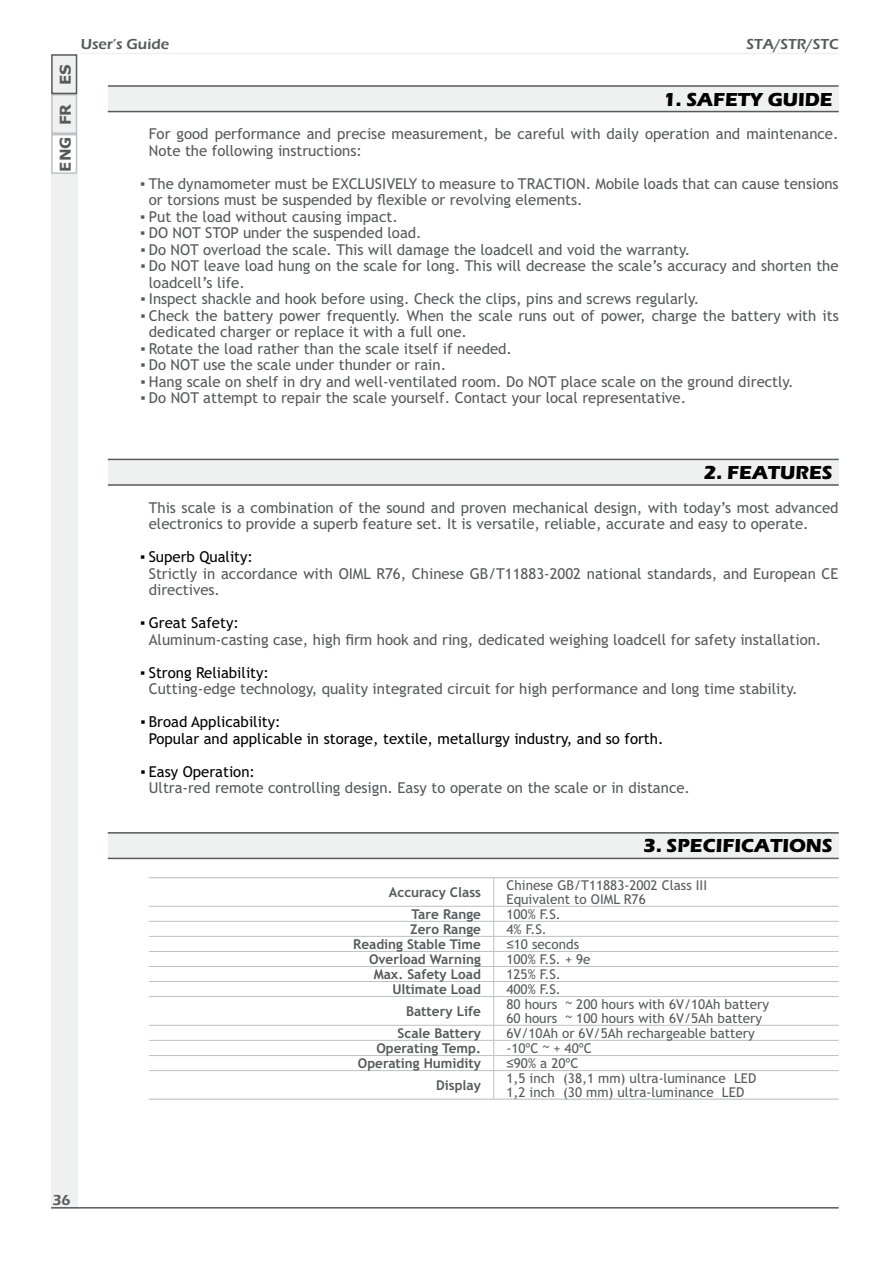
<style>
.page{position:relative;width:893px;height:1263px;background:#fff}
.page>*{position:absolute;margin:0;border:0;box-sizing:border-box;transform-origin:0 0}
.t1{font:700 19.5px "Eras ITC";color:#000}
.t2{font:15px/16.5px "Trebuchet MS";color:#58595b}
.t3{font:15px/16.5px "Trebuchet MS";color:#000}
.t4{font:600 15px "Eras ITC";color:#58595b}
.t5{font:700 15px "Verdana";color:#58595b}
.t6{font:13.5px/13.5px "Trebuchet MS";color:#58595b}
.t7{font:700 13.5px "Trebuchet MS";color:#58595b}
.s1{font-family:"Arial"}
.s2{font-family:"Calibri"}
</style>
<div class="page">
<div style="left:51px;top:174px;width:26px;height:1035px;background:#eff0f0"></div>
<div style="left:52px;top:95px;width:25px;height:38px;background:#eff0f0"></div>
<div style="left:51px;top:94px;width:26px;height:40px;border:2px solid #bec0c2"></div>
<div style="left:51px;top:134px;width:26px;height:40px;border:2px solid #bec0c2"></div>
<div style="left:52px;top:55px;width:25px;height:38px;background:#eff0f0"></div>
<div style="left:51px;top:54px;width:26px;height:40px;border:2px solid #58595b"></div>
<hr style="left:81px;top:53px;width:758px;height:1px;background:#eff0f0">
<hr style="left:51px;top:1207px;width:788px;height:2px;background:#58595b">
<div style="left:108px;top:86px;width:731px;height:26px;background:#eff0f0"></div>
<hr style="left:108px;top:85px;width:731px;height:2px;background:#58595b">
<hr style="left:108px;top:111px;width:731px;height:1px;background:#58595b">
<div style="left:108px;top:459px;width:731px;height:26px;background:#eff0f0"></div>
<hr style="left:108px;top:459px;width:731px;height:1px;background:#58595b">
<hr style="left:108px;top:484px;width:731px;height:2px;background:#58595b">
<div style="left:108px;top:833px;width:731px;height:25px;background:#eff0f0"></div>
<hr style="left:108px;top:832px;width:731px;height:2px;background:#58595b">
<hr style="left:108px;top:858px;width:731px;height:1px;background:#58595b">
<hr style="left:149px;top:877px;width:690px;height:1px;background:#bec0c2">
<hr style="left:149px;top:1099px;width:690px;height:1px;background:#bec0c2">
<svg style="left:493px;top:878px;width:1px;height:221px"></svg>
<hr style="left:149px;top:906px;width:690px;height:1px;background:#bec0c2">
<hr style="left:149px;top:921px;width:690px;height:1px;background:#bec0c2">
<hr style="left:149px;top:936px;width:690px;height:1px;background:#bec0c2">
<hr style="left:149px;top:951px;width:690px;height:1px;background:#bec0c2">
<hr style="left:149px;top:966px;width:690px;height:1px;background:#bec0c2">
<hr style="left:149px;top:981px;width:690px;height:1px;background:#bec0c2">
<hr style="left:149px;top:996px;width:690px;height:1px;background:#bec0c2">
<hr style="left:149px;top:1025px;width:690px;height:1px;background:#bec0c2">
<hr style="left:149px;top:1040px;width:690px;height:1px;background:#bec0c2">
<hr style="left:149px;top:1055px;width:690px;height:1px;background:#bec0c2">
<hr style="left:149px;top:1070px;width:690px;height:1px;background:#bec0c2">
<p class="t5" style="left:57px;top:85px;width:22px;rotate:-90deg">ES</p>
<p class="t5" style="left:57px;top:125px;width:23px;rotate:-90deg">FR</p>
<p class="t5" style="left:57px;top:172px;width:37px;rotate:-90deg">ENG</p>
<p class="t4" style="left:81px;top:39px;width:90px">User’s Guide</p>
<p class="t4" style="left:746px;top:39px;width:94px">STA/STR/STC</p>
<h1 class="t1" style="left:663px;top:93px;width:171px">1. SAFETY GUIDE</h1>
<p class="t2" style="left:149px;top:127px;width:691px">For good performance and precise measurement, be careful with daily operation and maintenance.<br>Note the following instructions:</p>
<p class="t2" style="left:149px;top:177px;width:691px;text-indent:-9px">▪ The dynamometer must be EXCLUSIVELY to measure to TRACTION. Mobile loads that can cause tensions or torsions must be suspended by flexible or revolving elements.</p>
<p class="t2" style="left:140px;top:210px;width:259px">▪ Put the load without causing impact.</p>
<p class="t2" style="left:140px;top:226px;width:283px">▪ DO NOT STOP under the suspended load.</p>
<p class="t2" style="left:140px;top:243px;width:551px">▪ Do NOT overload the scale. This will damage the loadcell and void the warranty.</p>
<p class="t2" style="left:149px;top:259px;width:691px;text-indent:-9px">▪ Do NOT leave load hung on the scale for long. This will decrease the scale’s accuracy and shorten the loadcell’s life.</p>
<p class="t2" style="left:140px;top:292px;width:560px">▪ Inspect shackle and hook before using. Check the clips, pins and screws regularly.</p>
<p class="t2" style="left:149px;top:308px;width:691px;text-indent:-9px">▪ Check the battery power frequently. When the scale runs out of power, charge the battery with its dedicated charger or replace it with a full one.</p>
<p class="t2" style="left:140px;top:341px;width:373px">▪ Rotate the load rather than the scale itself if needed.</p>
<p class="t2" style="left:140px;top:358px;width:307px">▪ Do NOT use the scale under thunder or rain.</p>
<p class="t2" style="left:140px;top:374px;width:655px">▪ Hang scale on shelf in dry and well-ventilated room. Do NOT place scale on the ground directly.</p>
<p class="t2" style="left:140px;top:391px;width:547px">▪ Do NOT attempt to repair the scale yourself. Contact your local representative.</p>
<h1 class="t1" style="left:704px;top:466px;width:130px">2. FEATURES</h1>
<p class="t2" style="left:149px;top:501px;width:691px">This scale is a combination of the sound and proven mechanical design, with today’s most advanced electronics to provide a superb feature set. It is versatile, reliable, accurate and easy to operate.</p>
<p class="t3" style="left:140px;top:550px;width:114px">▪ Superb Quality:</p>
<p class="t2" style="left:149px;top:566px;width:691px">Strictly in accordance with OIML R76, Chinese GB/T11883-2002 national standards, and European CE directives.</p>
<p class="t3" style="left:140px;top:616px;width:100px">▪ Great Safety:</p>
<p class="t2" style="left:149px;top:632px;width:674px">Aluminum-casting case, high firm hook and ring, dedicated weighing loadcell for safety installation.</p>
<p class="t3" style="left:140px;top:665px;width:130px">▪ Strong Reliability:</p>
<p class="t2" style="left:149px;top:682px;width:650px">Cutting-edge technology, quality integrated circuit for high performance and long time stability.</p>
<p class="t3" style="left:149px;top:715px;width:516px;text-indent:-9px">▪ Broad Applicability:<br>Popular and applicable in storage, textile, metallurgy industry, and so forth.</p>
<p class="t3" style="left:140px;top:764px;width:116px">▪ Easy Operation:</p>
<p class="t2" style="left:149px;top:781px;width:543px">Ultra-red remote controlling design. Easy to operate on the scale or in distance.</p>
<h1 class="t1" style="left:643px;top:839px;width:191px">3. SPECIFICATIONS</h1>
<p class="t7" style="left:389px;top:887px;width:94px">Accuracy Class</p>
<p class="t6" style="left:506px;top:880px;width:202px">Chinese GB/T11883-2002 Class III<br>Equivalent to OIML R76</p>
<p class="t7" style="left:411px;top:909px;width:71px">Tare Range</p>
<p class="t6" style="left:506px;top:908px;width:56px">100% F.S.</p>
<p class="t7" style="left:410px;top:924px;width:72px">Zero Range</p>
<p class="t6" style="left:506px;top:923px;width:42px">4% F.S.</p>
<p class="t7" style="left:353px;top:939px;width:129px">Reading Stable Time</p>
<p class="t6" style="left:506px;top:939px;width:74px"><span class="s1">≤</span>10 seconds</p>
<p class="t7" style="left:369px;top:954px;width:113px">Overload Warning</p>
<p class="t6" style="left:506px;top:954px;width:86px">100% F.S. + 9e</p>
<p class="t7" style="left:374px;top:969px;width:109px">Max. Safety Load</p>
<p class="t6" style="left:506px;top:969px;width:56px">125% F.S.</p>
<p class="t7" style="left:392px;top:984px;width:90px">Ultimate Load</p>
<p class="t6" style="left:506px;top:984px;width:56px">400% F.S.</p>
<p class="t7" style="left:406px;top:1006px;width:76px">Battery Life</p>
<p class="t6" style="left:506px;top:999px;width:264px">80 hours <span class="s2">~</span> 200 hours with 6V/10Ah battery<br>60 hours <span class="s2">~</span> 100 hours with 6V/5Ah battery</p>
<p class="t7" style="left:397px;top:1028px;width:85px">Scale Battery</p>
<p class="t6" style="left:506px;top:1027px;width:250px">6V/10Ah or 6V/5Ah rechargeable battery</p>
<p class="t7" style="left:376px;top:1043px;width:106px">Operating Temp.</p>
<p class="t6" style="left:506px;top:1043px;width:87px">-10ºC <span class="s2">~</span> + 40ºC</p>
<p class="t7" style="left:358px;top:1058px;width:125px">Operating Humidity</p>
<p class="t6" style="left:506px;top:1058px;width:74px"><span class="s1">≤</span>90% a 20ºC</p>
<p class="t7" style="left:436px;top:1080px;width:46px">Display</p>
<p class="t6" style="left:506px;top:1073px;width:251px">1,5 inch (38,1 mm) ultra-luminance LED<br>1,2 inch (30 mm) ultra-luminance LED</p>
<p class="t4" style="left:52px;top:1195px;width:20px">36</p>
</div>
